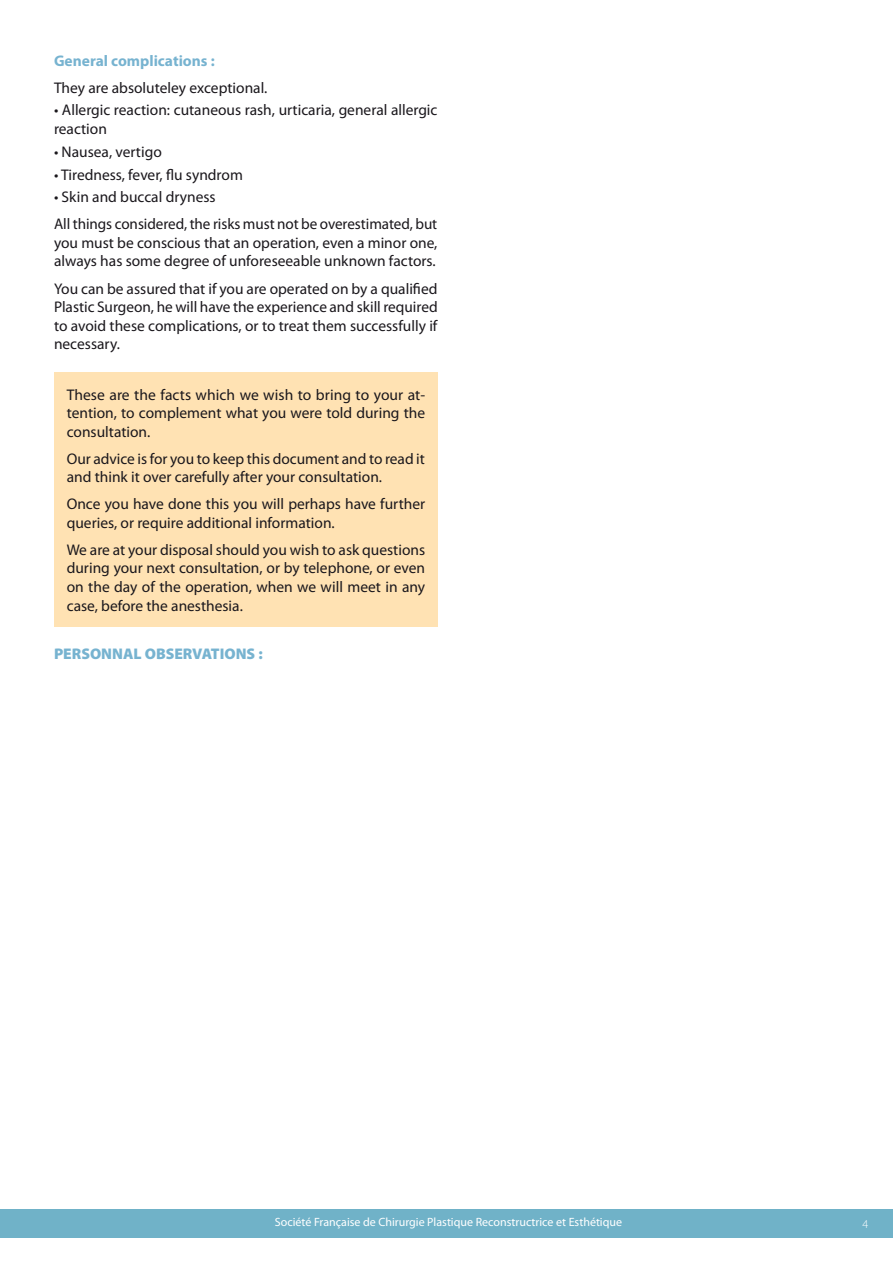
<style>
.page{position:relative;width:893px;height:1263px;background:#fff}
.page>*{position:absolute;margin:0;border:0;box-sizing:border-box;transform-origin:0 0}
.t1{font:15.45px/18.6px "Myriad Pro";color:#1a171c;text-align:justify}
.t2{font:900 15.45px "Myriad Pro";color:#77b3d0}
.t3{font:700 15.45px "Myriad Pro";color:#77b3d0}
.t4{font:12px "Myriad Pro";color:#fff}
.t5{font:300 12px "Myriad Pro";color:#fff}
</style>
<div class="page">
<div style="left:0;top:1209px;width:893px;height:28px;background:#70b2c8"></div>
<div style="left:54px;top:372px;width:384px;height:254px;background:#ffe2b3"></div>
<p class="t3" style="left:54px;top:50px;width:162px">General complications :</p>
<p class="t1" style="left:54px;top:78px;width:215px">They are absoluteley exceptional.</p>
<p class="t1" style="left:54px;top:101px;width:385px">• Allergic reaction: cutaneous rash, urticaria, general allergic reaction</p>
<p class="t1" style="left:54px;top:142px;width:109px">• Nausea, vertigo</p>
<p class="t1" style="left:54px;top:165px;width:190px">• Tiredness, fever, flu syndrom</p>
<p class="t1" style="left:54px;top:188px;width:163px">• Skin and buccal dryness</p>
<p class="t1" style="left:54px;top:215px;width:385px">All things considered, the risks must not be overestimated, but you must be conscious that an operation, even a minor one, always has some degree of unforeseeable unknown factors.</p>
<p class="t1" style="left:54px;top:279px;width:385px">You can be assured that if you are operated on by a qualified Plastic Surgeon, he will have the experience and skill required to avoid these complications, or to treat them successfully if necessary.</p>
<p class="t1" style="left:67px;top:385px;width:360px">These are the facts which we wish to bring to your at&shy;tention, to complement what you were told during the consultation.</p>
<p class="t1" style="left:67px;top:449px;width:360px">Our advice is for you to keep this document and to read it and think it over carefully after your consultation.</p>
<p class="t1" style="left:67px;top:495px;width:360px">Once you have done this you will perhaps have further queries, or require additional information.</p>
<p class="t1" style="left:67px;top:540px;width:360px">We are at your disposal should you wish to ask questions during your next consultation, or by telephone, or even on the day of the operation, when we will meet in any case, before the anesthesia.</p>
<p class="t2" style="left:54px;top:643px;width:210px">PERSONNAL OBSERVATIONS :</p>
<p class="t4" style="left:275px;top:1215px;width:349px">Société Française de Chirurgie Plastique Reconstructrice et Esthétique</p>
<p class="t5" style="left:862px;top:1217px;width:7px">4</p>
</div>
